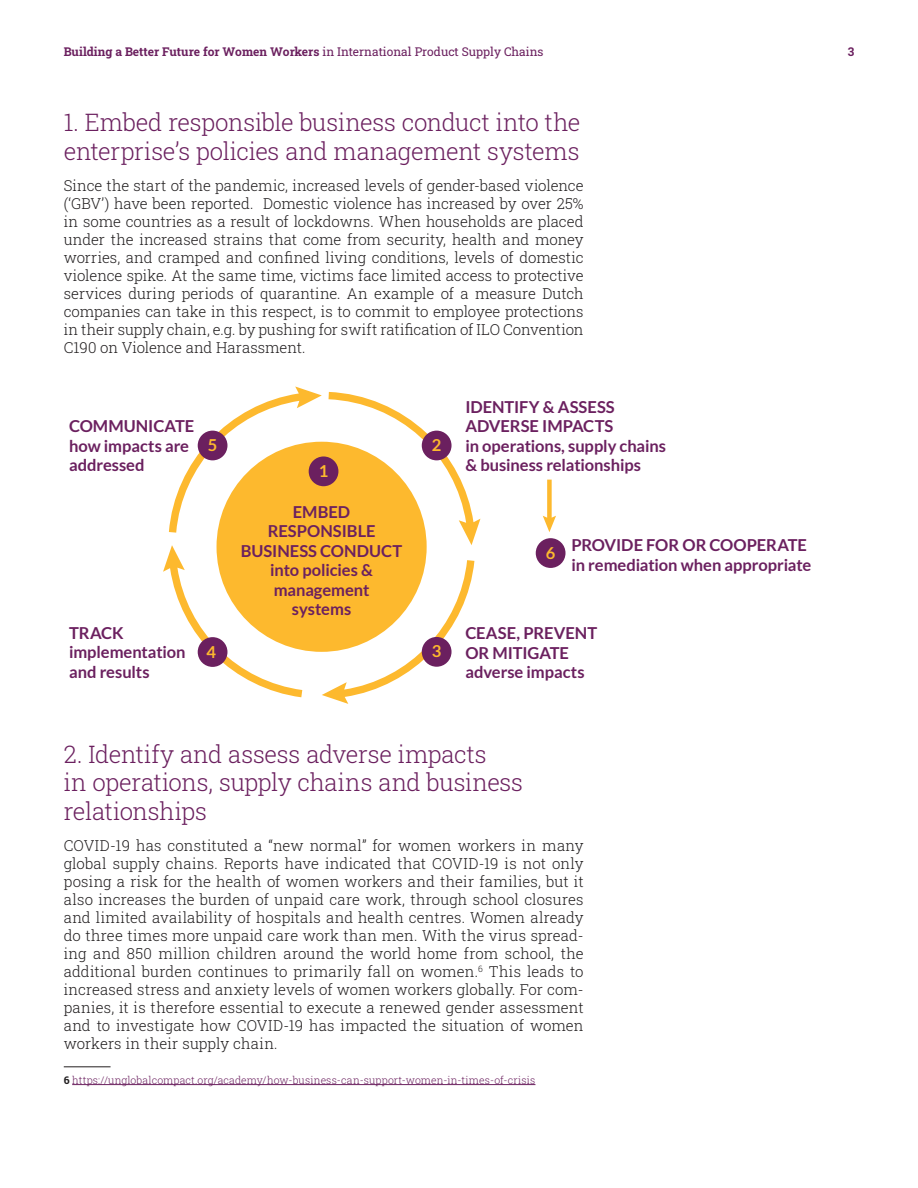
<style>
.page{position:relative;width:918px;height:1188px;background:#fff}
.page>*{position:absolute;margin:0;border:0;box-sizing:border-box;transform-origin:0 0}
.Heading_2{font:300 24px/28.5px "Roboto Slab";letter-spacing:-.01em;color:#6b205f}
.Heading_3{font:700 16.5px/19.5px "Lato";color:#6b205f}
.Heading_3-2{font:700 16.5px "Lato";color:#fdb92e}
.Paragraph_Justified{font:300 15px/18px "Roboto Slab";color:#201d1e;text-align:justify}
.t1{font:700 12px "Roboto Slab";color:#6b205f}
.Footnotes{font:300 10.5px "Roboto Slab";letter-spacing:.015em;color:#6b205f}
.s1{font-weight:400}
.s2{font-weight:700;color:#201d1e}
</style>
<div class="page">
<hr style="left:64px;top:1066px;width:47px;height:1px;background:#231f20">
<hr style="left:72px;top:1084px;width:463px;height:1px;background:#6b205f">
<div style="left:217px;top:442px;width:210px;height:210px;background:#fdb92e;border-radius:50%"></div>
<svg style="left:169px;top:387px;width:153px;height:146px"></svg>
<svg style="left:329px;top:392px;width:151px;height:153px"></svg>
<svg style="left:163px;top:545px;width:139px;height:152px"></svg>
<svg style="left:322px;top:560px;width:152px;height:144px"></svg>
<div style="left:309px;top:456px;width:29px;height:30px;background:#6b205f;border-radius:50%"></div>
<div style="left:422px;top:431px;width:30px;height:29px;background:#6b205f;border-radius:50%"></div>
<div style="left:422px;top:637px;width:30px;height:30px;background:#6b205f;border-radius:50%"></div>
<div style="left:198px;top:637px;width:29px;height:30px;background:#6b205f;border-radius:50%"></div>
<div style="left:198px;top:431px;width:29px;height:29px;background:#6b205f;border-radius:50%"></div>
<div style="left:536px;top:538px;width:30px;height:30px;background:#6b205f;border-radius:50%"></div>
<svg style="left:543px;top:480px;width:13px;height:52px"></svg>
<p class="t1" style="left:64px;top:43px;width:481px">Building a Better Future for Women Workers <span class="s1">in International Product Supply Chains</span></p>
<p class="t1" style="left:848px;top:43px;width:8px">3</p>
<p class="Heading_2" style="left:64px;top:108px;width:518px">1. Embed responsible business conduct into the enterprise’s policies and management systems</p>
<p class="Paragraph_Justified" style="left:64px;top:176px;width:521px">Since the start of the pandemic, increased levels of gender-based violence (‘GBV’) have been reported. Domestic violence has increased by over 25% in some countries as a result of lockdowns. When households are placed under the increased strains that come from security, health and money worries, and cramped and confined living conditions, levels of domestic violence spike. At the same time, victims face limited access to protective services during periods of quarantine. An example of a measure Dutch companies can take in this respect, is to commit to employee protections in their supply chain, e.g. by pushing for swift ratification of ILO Convention C190 on Violence and Harassment.</p>
<p class="Heading_3" style="left:69px;top:416px;width:127px">COMMUNICATE how impacts are addressed</p>
<p class="Heading_3" style="left:69px;top:623px;width:118px">TRACK implementation and results</p>
<p class="Heading_3-2" style="left:208px;top:436px;width:11px">5</p>
<p class="Heading_3-2" style="left:319px;top:461px;width:11px">1</p>
<p class="Heading_3" style="left:241px;top:502px;width:163px;text-align:center">EMBED<br>RESPONSIBLE<br>BUSINESS CONDUCT into policies &amp; management<br>systems</p>
<p class="Heading_3-2" style="left:432px;top:436px;width:11px">2</p>
<p class="Heading_3-2" style="left:207px;top:642px;width:11px">4</p>
<p class="Heading_3-2" style="left:432px;top:642px;width:11px">3</p>
<p class="Heading_3" style="left:465px;top:397px;width:202px">IDENTIFY &amp; ASSESS<br>ADVERSE IMPACTS<br>in operations, supply chains &amp; business relationships</p>
<p class="Heading_3-2" style="left:546px;top:543px;width:11px">6</p>
<p class="Heading_3" style="left:571px;top:535px;width:241px">PROVIDE FOR OR COOPERATE in remediation when appropriate</p>
<p class="Heading_3" style="left:465px;top:623px;width:133px">CEASE, PREVENT<br>OR MITIGATE adverse impacts</p>
<p class="Heading_2" style="left:64px;top:739px;width:461px">2. Identify and assess adverse impacts<br>in operations, supply chains and business relationships</p>
<p class="Paragraph_Justified" style="left:64px;top:836px;width:521px">COVID-19 has constituted a “new normal” for women workers in many global supply chains. Reports have indicated that COVID-19 is not only posing a risk for the health of women workers and their families, but it also increases the burden of unpaid care work, through school closures and limited availability of hospitals and health centres. Women already do three times more unpaid care work than men. With the virus spread&shy;ing and 850 million children around the world home from school, the additional burden continues to primarily fall on women.<sup>6</sup> This leads to increased stress and anxiety levels of women workers globally. For com&shy;panies, it is therefore essential to execute a renewed gender assessment and to investigate how COVID-19 has impacted the situation of women workers in their supply chain.</p>
<p class="Footnotes" style="left:64px;top:1073px;width:473px"><span class="s2">6</span> https://unglobalcompact.org/academy/how-business-can-support-women-in-times-of-crisis</p>
</div>
